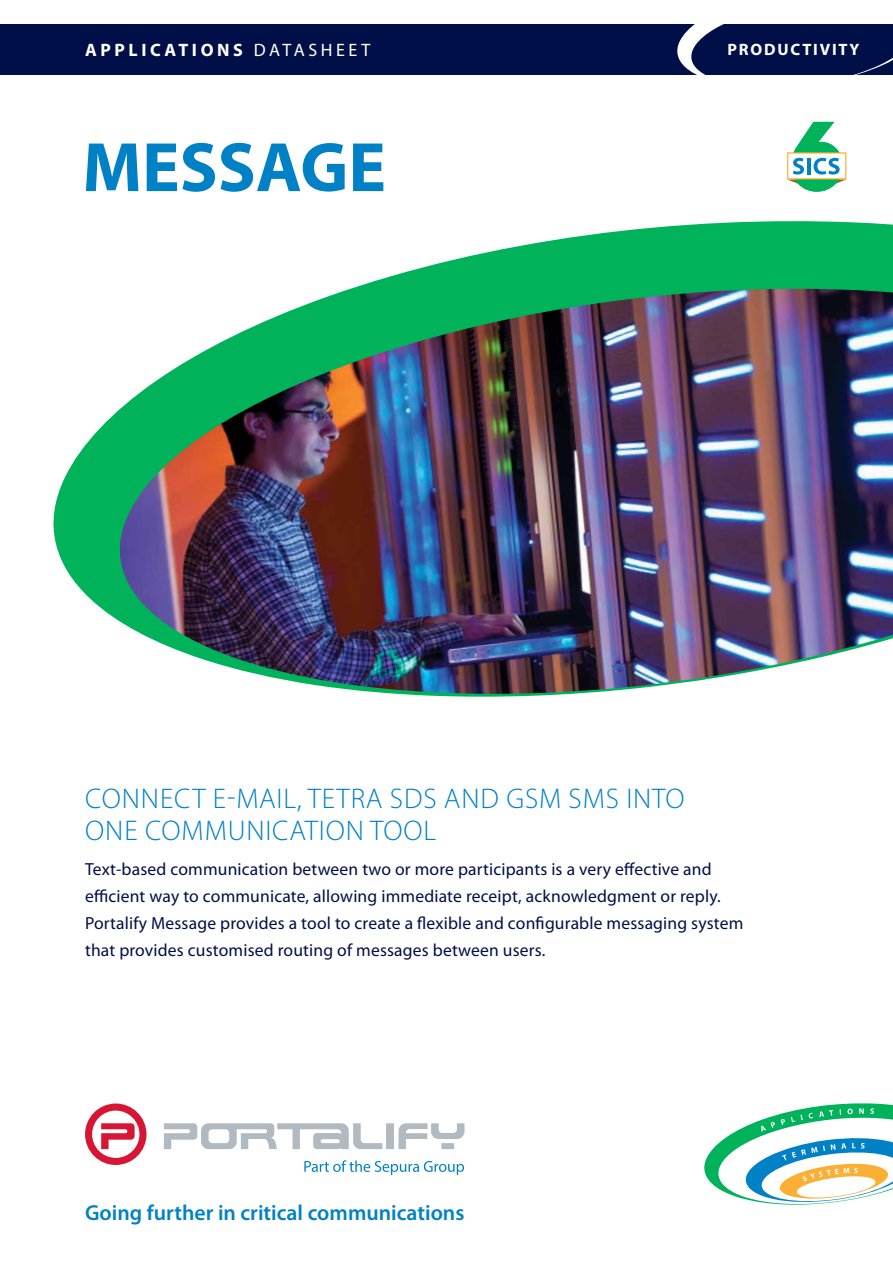
<style>
.page{position:relative;width:893px;height:1263px;background:#fff}
.page>*{position:absolute;margin:0;border:0;box-sizing:border-box;transform-origin:0 0}
.t1{font:700 70.5px "Myriad Pro";color:#0081c6}
.t2{font:300 28.5px/31.5px "Myriad Pro";letter-spacing:.03em;color:#0081c6}
.t3{font:600 21.75px "Myriad Pro";color:#0081c6}
.t4{font:700 18px "Myriad Pro";letter-spacing:.2em;color:#fff}
.t5{font:17.55px/27px "Myriad Pro";letter-spacing:.01em;color:#000f47}
.t6{font:700 16.5px "Myriad Pro";letter-spacing:.11em;color:#fff}
.s1{font-weight:400}
</style>
<div class="page">
<img style="left:53px;top:221px;width:840px;height:476px">
<div style="left:0;top:24px;width:893px;height:51px;background:#000f47"></div>
<svg style="left:677px;top:24px;width:216px;height:51px"></svg>
<svg style="left:704px;top:1103px;width:189px;height:101px"></svg>
<svg style="left:85px;top:1103px;width:61px;height:62px"></svg>
<svg style="left:164px;top:1123px;width:300px;height:26px"></svg>
<svg style="left:304px;top:1160px;width:160px;height:15px"></svg>
<svg style="left:787px;top:122px;width:59px;height:70px"></svg>
<p class="t4" style="left:85px;top:39px;width:287px">APPLICATIONS <span class="s1">DATASHEET</span></p>
<h1 class="t1" style="left:82px;top:128px;width:305px">MESSAGE</h1>
<p class="t6" style="left:727px;top:40px;width:133px">PRODUCTIVITY</p>
<h2 class="t2" style="left:85px;top:782px;width:601px">CONNECT E-MAIL, TETRA SDS AND GSM SMS INTO<br>ONE COMMUNICATION TOOL</h2>
<p class="t5" style="left:85px;top:856px;width:660px">Text-based communication between two or more participants is a very effective and efficient way to communicate, allowing immediate receipt, acknowledgment or reply.<br>Portalify Message provides a tool to create a flexible and configurable messaging system that provides customised routing of messages between users.</p>
<p class="t3" style="left:85px;top:1201px;width:381px">Going further in critical communications</p>
</div>
